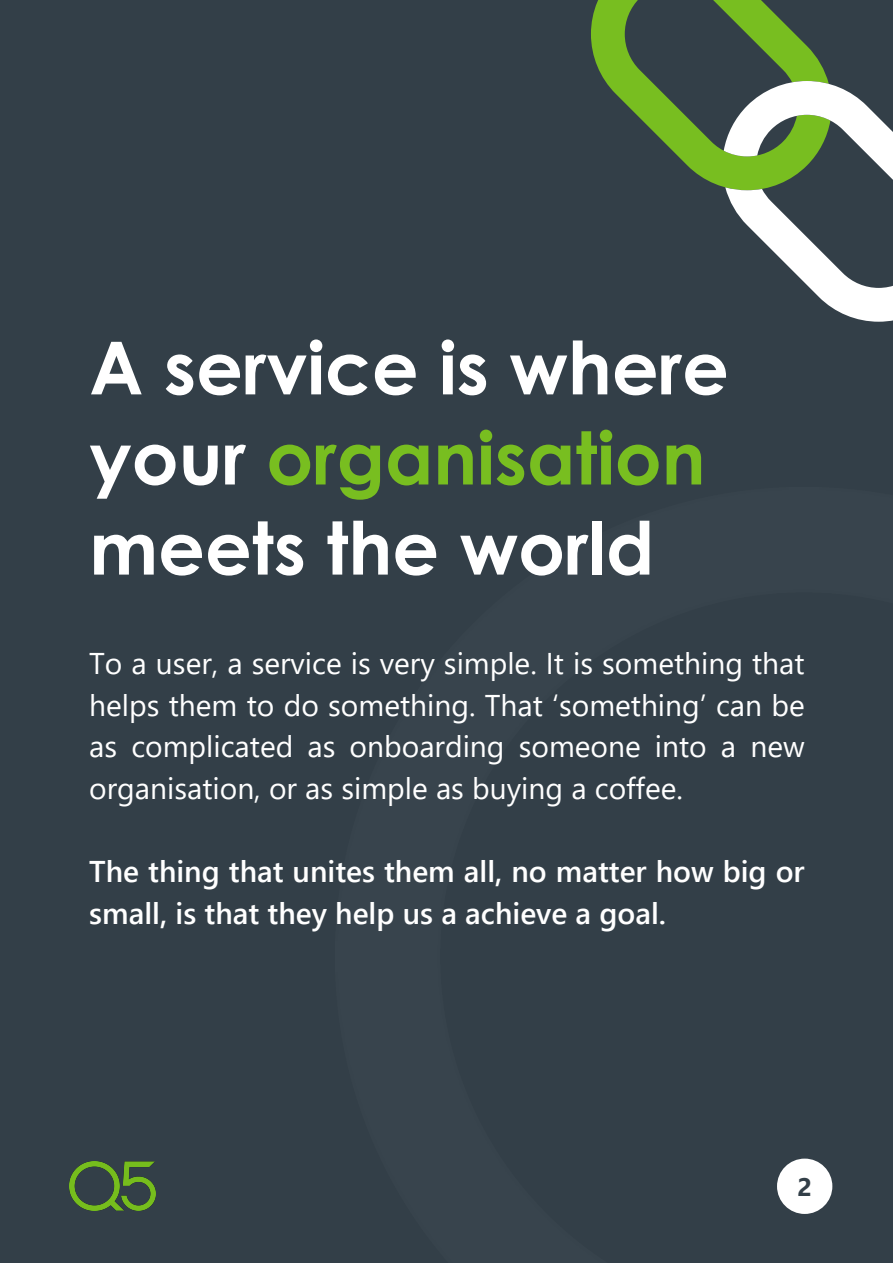
<style>
.page{position:relative;width:893px;height:1264px;background:#fff}
.page>*{position:absolute;margin:0;border:0;box-sizing:border-box;transform-origin:0 0}
.t1{font:700 73.2px/90px "Century Gothic";color:#fff}
.t2{font:30px/41.5px "Segoe UI";color:#fff;text-align:justify}
.t3{font:600 30px/41.5px "Segoe UI";color:#fff}
.t4{font:700 25.35px "Segoe UI";color:#333f48}
.s1{color:#78be20}
</style>
<div class="page">
<div style="left:0;top:0;width:892px;height:1262px;background:#333f48"></div>
<svg style="left:591px;top:0;width:216px;height:165px"></svg>
<svg style="left:687px;top:46px;width:205px;height:276px"></svg>
<img style="left:70px;top:1161px;width:85px;height:49px">
<div style="left:777px;top:1158px;width:55px;height:55px;background:#fff;border-radius:50%"></div>
<p class="t1" style="left:89px;top:320px;width:641px">A service is where your <span class="s1">organisation </span>meets the world</p>
<p class="t2" style="left:89px;top:641px;width:716px">To a user, a service is very simple. It is something that helps them to do something. That ‘something’ can be as complicated as onboarding someone into a new organisation, or as simple as buying a coffee.</p>
<p class="t3" style="left:89px;top:849px;width:716px">The thing that unites them all, no matter how big or small, is that they help us a achieve a goal.</p>
<p class="t4" style="left:797px;top:1168px;width:16px">2</p>
</div>
